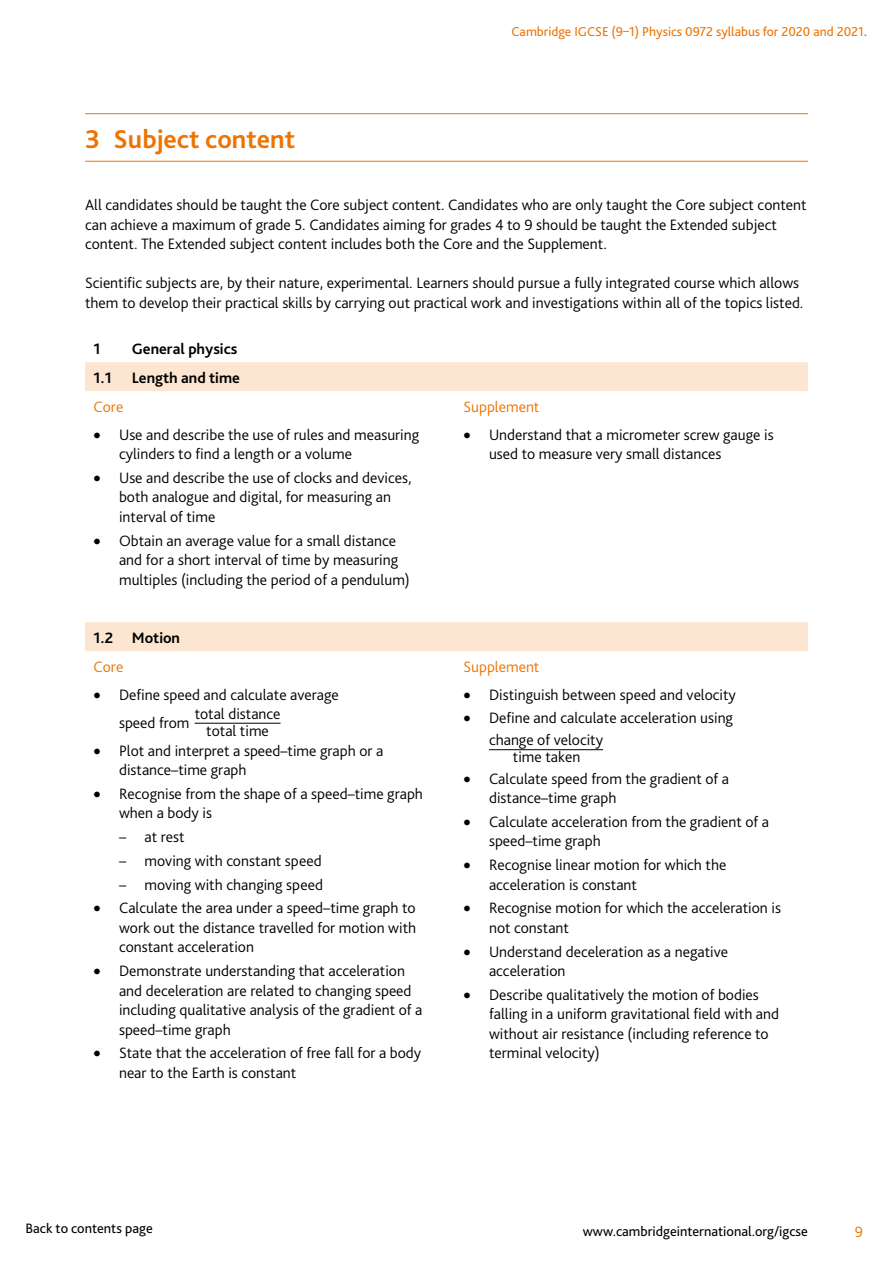
<style>
.page{position:relative;width:893px;height:1263px;background:#fff}
.page>*{position:absolute;margin:0;border:0;box-sizing:border-box;transform-origin:0 0}
.t1{font:700 27px "Bliss Pro";color:#ee7402}
.t2{font:300 15.75px/19.5px "Bliss Pro";color:#000}
.t3{font:700 15.75px "Bliss Pro";color:#000}
.t4{font:300 15.75px "Bliss Pro";color:#ee7402}
.t5{font:14.25px "Bliss Pro";color:#000}
.t6{font:13.5px "Bliss Pro";color:#ee7402}
.s1{font-weight:700}
</style>
<div class="page">
<hr style="left:85px;top:113px;width:723px;height:1px;background:#ee7402">
<hr style="left:85px;top:161px;width:723px;height:1px;background:#ee7402">
<svg style="left:85px;top:362px;width:723px;height:289px"></svg>
<hr style="left:195px;top:723px;width:86px;height:1px;background:#000">
<hr style="left:489px;top:749px;width:114px;height:1px;background:#000">
<h1 class="t1" style="left:85px;top:122px;width:212px">3 Subject content</h1>
<p class="t6" style="left:511px;top:23px;width:357px">Cambridge IGCSE (9–1) Physics 0972 syllabus for 2020 and 2021<span class="s1">.</span></p>
<p class="t2" style="left:85px;top:195px;width:723px">All candidates should be taught the Core subject content. Candidates who are only taught the Core subject content can achieve a maximum of grade 5. Candidates aiming for grades 4 to 9 should be taught the Extended subject content. The Extended subject content includes both the Core and the Supplement.</p>
<p class="t2" style="left:85px;top:273px;width:720px">Scientific subjects are, by their nature, experimental. Learners should pursue a fully integrated course which allows them to develop their practical skills by carrying out practical work and investigations within all of the topics listed.</p>
<p class="t3" style="left:94px;top:339px;width:9px">1</p>
<p class="t3" style="left:132px;top:339px;width:107px">General physics</p>
<p class="t3" style="left:94px;top:368px;width:20px">1.1</p>
<p class="t3" style="left:132px;top:368px;width:110px">Length and time</p>
<p class="t4" style="left:94px;top:397px;width:31px">Core</p>
<p class="t2" style="left:119px;top:425px;width:302px;text-indent:-26px">• Use and describe the use of rules and measuring cylinders to find a length or a volume</p>
<p class="t2" style="left:119px;top:468px;width:294px;text-indent:-26px">• Use and describe the use of clocks and devices, both analogue and digital, for measuring an interval of time</p>
<p class="t2" style="left:119px;top:531px;width:292px;text-indent:-26px">• Obtain an average value for a small distance and for a short interval of time by measuring multiples (including the period of a pendulum)</p>
<p class="t4" style="left:463px;top:397px;width:77px">Supplement</p>
<p class="t2" style="left:489px;top:425px;width:286px;text-indent:-26px">• Understand that a micrometer screw gauge is used to measure very small distances</p>
<p class="t3" style="left:94px;top:627px;width:88px">1.2 Motion</p>
<p class="t4" style="left:94px;top:656px;width:31px">Core</p>
<p class="t2" style="left:119px;top:680px;width:221px;line-height:28px;text-indent:-26px">• Define speed and calculate average speed from</p>
<p class="t2" style="left:195px;top:705px;width:87px;line-height:17.2px;text-align:center">total distance total time</p>
<p class="t2" style="left:119px;top:740px;width:266px;text-indent:-26px">• Plot and interpret a speed–time graph or a distance–time graph</p>
<p class="t2" style="left:119px;top:784px;width:305px;text-indent:-26px">• Recognise from the shape of a speed–time graph when a body is</p>
<p class="t2" style="left:119px;top:827px;width:67px">– at rest</p>
<p class="t2" style="left:119px;top:851px;width:204px">– moving with constant speed</p>
<p class="t2" style="left:119px;top:874px;width:205px">– moving with changing speed</p>
<p class="t2" style="left:119px;top:898px;width:299px;text-align:justify;text-indent:-26px">• Calculate the area under a speed–time graph to work out the distance travelled for motion with constant acceleration</p>
<p class="t2" style="left:119px;top:961px;width:305px;text-indent:-26px">• Demonstrate understanding that acceleration and deceleration are related to changing speed including qualitative analysis of the gradient of a speed–time graph</p>
<p class="t2" style="left:119px;top:1043px;width:304px;text-indent:-26px">• State that the acceleration of free fall for a body near to the Earth is constant</p>
<p class="t4" style="left:463px;top:656px;width:77px">Supplement</p>
<p class="t2" style="left:463px;top:684px;width:274px">• Distinguish between speed and velocity</p>
<p class="t2" style="left:489px;top:707px;width:246px;line-height:21.8px;text-indent:-26px">• Define and calculate acceleration using change of velocity</p>
<p class="t2" style="left:513px;top:747px;width:69px">time taken</p>
<p class="t2" style="left:489px;top:768px;width:242px;text-indent:-26px">• Calculate speed from the gradient of a distance–time graph</p>
<p class="t2" style="left:489px;top:812px;width:282px;text-indent:-26px">• Calculate acceleration from the gradient of a speed–time graph</p>
<p class="t2" style="left:489px;top:855px;width:239px;text-indent:-26px">• Recognise linear motion for which the acceleration is constant</p>
<p class="t2" style="left:489px;top:898px;width:293px;text-indent:-26px">• Recognise motion for which the acceleration is not constant</p>
<p class="t2" style="left:489px;top:941px;width:241px;text-indent:-26px">• Understand deceleration as a negative acceleration</p>
<p class="t2" style="left:489px;top:985px;width:292px;text-indent:-26px">• Describe qualitatively the motion of bodies falling in a uniform gravitational field with and without air resistance (including reference to terminal velocity)</p>
<p class="t5" style="left:26px;top:1219px;width:129px">Back to contents page</p>
<p class="t5" style="left:583px;top:1222px;width:227px">www.cambridgeinternational.org/igcse</p>
<p class="t4" style="left:855px;top:1222px;width:10px">9</p>
</div>
